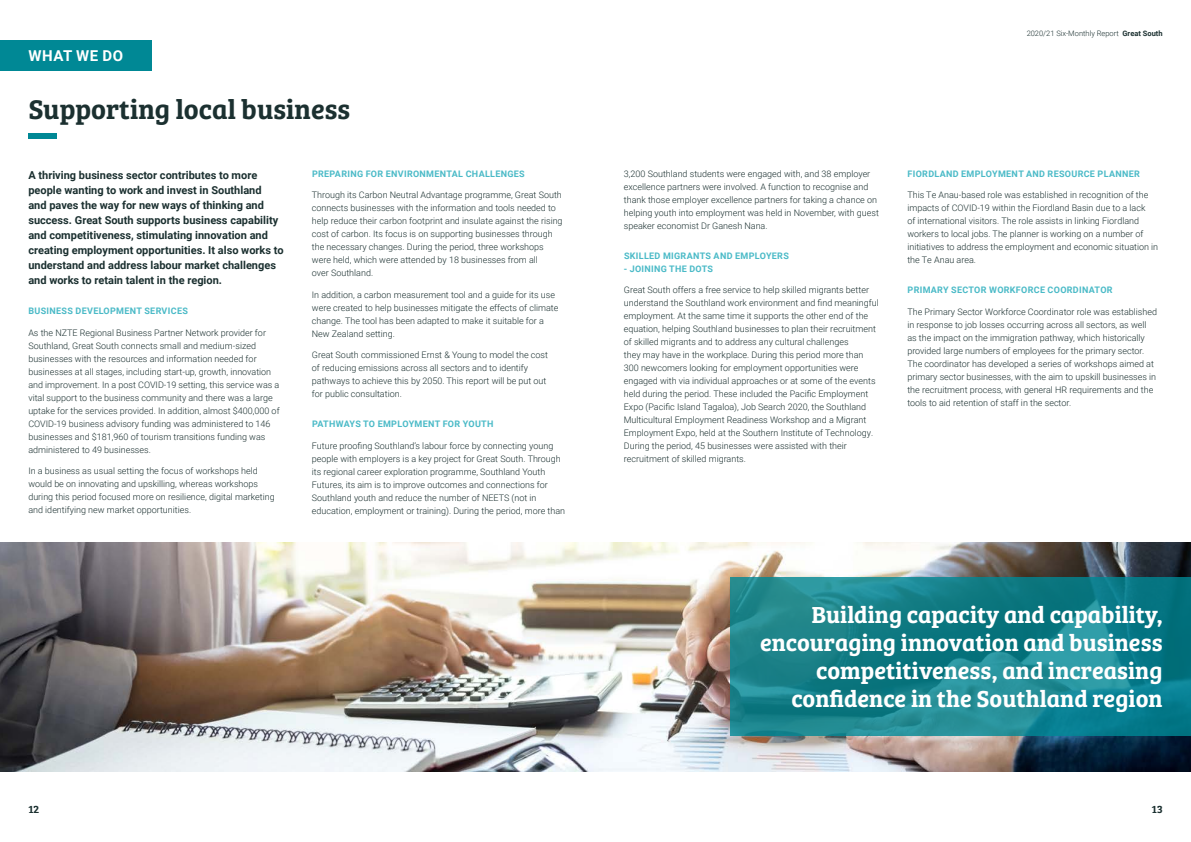
<style>
.page{position:relative;width:1191px;height:842px;background:#fff}
.page>*{position:absolute;margin:0;border:0;box-sizing:border-box;transform-origin:0 0}
.t1{font:28px "Bree Serif Sb";color:#1b3030}
.t2{font:24px/28px "Bree Serif Sb";color:#fff;text-align:right}
.t3{font:700 15px "Roboto";letter-spacing:.035em;color:#fff}
.t4{font:700 11px/15px "Roboto";color:#1b3030}
.t5{font:11px "Bree Serif Sb";color:#1b3030}
.t6{font:300 9px/13px "Roboto";color:#1b3030}
.t7{font:700 9px "Roboto";letter-spacing:.035em;color:#4abac7}
.t8{font:300 7.5px "Roboto";color:#1b3030}
.s1{font-weight:700}
</style>
<div class="page">
<img style="left:0;top:542px;width:1191px;height:229px">
<div style="left:0;top:41px;width:152px;height:30px;background:#008895"></div>
<svg style="left:730px;top:578px;width:461px;height:158px;background:#16828c"></svg>
<div style="left:28px;top:134px;width:29px;height:5px;background:#008895"></div>
<p class="t3" style="left:29px;top:46px;width:96px">WHAT WE DO</p>
<p class="t1" style="left:28px;top:88px;width:323px">Supporting local business</p>
<p class="t4" style="left:28px;top:167px;width:257px">A thriving business sector contributes to more people wanting to work and invest in Southland<br>and paves the way for new ways of thinking and success. Great South supports business capability and competitiveness, stimulating innovation and creating employment opportunities. It also works to understand and address labour market challenges and works to retain talent in the region.</p>
<p class="t7" style="left:29px;top:305px;width:161px">BUSINESS DEVELOPMENT SERVICES</p>
<p class="t6" style="left:28px;top:326px;width:253px">As the NZTE Regional Business Partner Network provider for Southland, Great South connects small and medium-sized businesses with the resources and information needed for businesses at all stages, including start-up, growth, innovation and improvement. In a post COVID-19 setting, this service was a vital support to the business community and there was a large uptake for the services provided. In addition, almost $400,000 of COVID-19 business advisory funding was administered to 146 businesses and $181,960 of tourism transitions funding was administered to 49 businesses.</p>
<p class="t6" style="left:28px;top:464px;width:248px">In a business as usual setting the focus of workshops held would be on innovating and upskilling, whereas workshops during this period focused more on resilience, digital marketing and identifying new market opportunities.</p>
<p class="t7" style="left:312px;top:167px;width:214px">PREPARING FOR ENVIRONMENTAL CHALLENGES</p>
<p class="t6" style="left:312px;top:188px;width:252px">Through its Carbon Neutral Advantage programme, Great South connects businesses with the information and tools needed to help reduce their carbon footprint and insulate against the rising cost of carbon. Its focus is on supporting businesses through the necessary changes. During the period, three workshops were held, which were attended by 18 businesses from all<br>over Southland.</p>
<p class="t6" style="left:312px;top:288px;width:248px">In addition, a carbon measurement tool and a guide for its use were created to help businesses mitigate the effects of climate change. The tool has been adapted to make it suitable for a New Zealand setting.</p>
<p class="t6" style="left:312px;top:348px;width:238px">Great South commissioned Ernst &amp; Young to model the cost of reducing emissions across all sectors and to identify pathways to achieve this by 2050. This report will be put out for public consultation.</p>
<p class="t7" style="left:312px;top:418px;width:183px">PATHWAYS TO EMPLOYMENT FOR YOUTH</p>
<p class="t6" style="left:312px;top:439px;width:255px">Future proofing Southland’s labour force by connecting young people with employers is a key project for Great South. Through its regional career exploration programme, Southland Youth Futures, its aim is to improve outcomes and connections for Southland youth and reduce the number of NEETS (not in education, employment or training). During the period, more than</p>
<p class="t8" style="left:1026px;top:28px;width:137px">2020/21 Six-Monthly Report <span class="s1">Great South</span></p>
<p class="t6" style="left:624px;top:167px;width:257px">3,200 Southland students were engaged with, and 38 employer excellence partners were involved. A function to recognise and thank those employer excellence partners for taking a chance on helping youth into employment was held in November, with guest speaker economist Dr Ganesh Nana.</p>
<p class="t7" style="left:624px;top:249px;width:166px">SKILLED MIGRANTS AND EMPLOYERS</p>
<p class="t7" style="left:624px;top:262px;width:91px">- JOINING THE DOTS</p>
<p class="t6" style="left:624px;top:283px;width:256px">Great South offers a free service to help skilled migrants better understand the Southland work environment and find meaningful employment. At the same time it supports the other end of the equation, helping Southland businesses to plan their recruitment of skilled migrants and to address any cultural challenges<br>they may have in the workplace. During this period more than 300 newcomers looking for employment opportunities were engaged with via individual approaches or at some of the events held during the period. These included the Pacific Employment Expo (Pacific Island Tagaloa), Job Search 2020, the Southland Multicultural Employment Readiness Workshop and a Migrant Employment Expo, held at the Southern Institute of Technology.<br>During the period, 45 businesses were assisted with their recruitment of skilled migrants.</p>
<p class="t7" style="left:907px;top:167px;width:234px">FIORDLAND EMPLOYMENT AND RESOURCE PLANNER</p>
<p class="t6" style="left:907px;top:188px;width:252px">This Te Anau-based role was established in recognition of the impacts of COVID-19 within the Fiordland Basin due to a lack<br>of international visitors. The role assists in linking Fiordland workers to local jobs. The planner is working on a number of initiatives to address the employment and economic situation in the Te Anau area.</p>
<p class="t7" style="left:907px;top:284px;width:207px">PRIMARY SECTOR WORKFORCE COORDINATOR</p>
<p class="t6" style="left:907px;top:305px;width:251px">The Primary Sector Workforce Coordinator role was established in response to job losses occurring across all sectors, as well as the impact on the immigration pathway, which historically provided large numbers of employees for the primary sector.<br>The coordinator has developed a series of workshops aimed at primary sector businesses, with the aim to upskill businesses in the recruitment process, with general HR requirements and the tools to aid retention of staff in the sector.</p>
<p class="t2" style="left:760px;top:599px;width:404px">Building capacity and capability, encouraging innovation and business competitiveness, and increasing confidence in the Southland region</p>
<p class="t5" style="left:28px;top:801px;width:12px">12</p>
<p class="t5" style="left:1152px;top:801px;width:12px">13</p>
</div>
